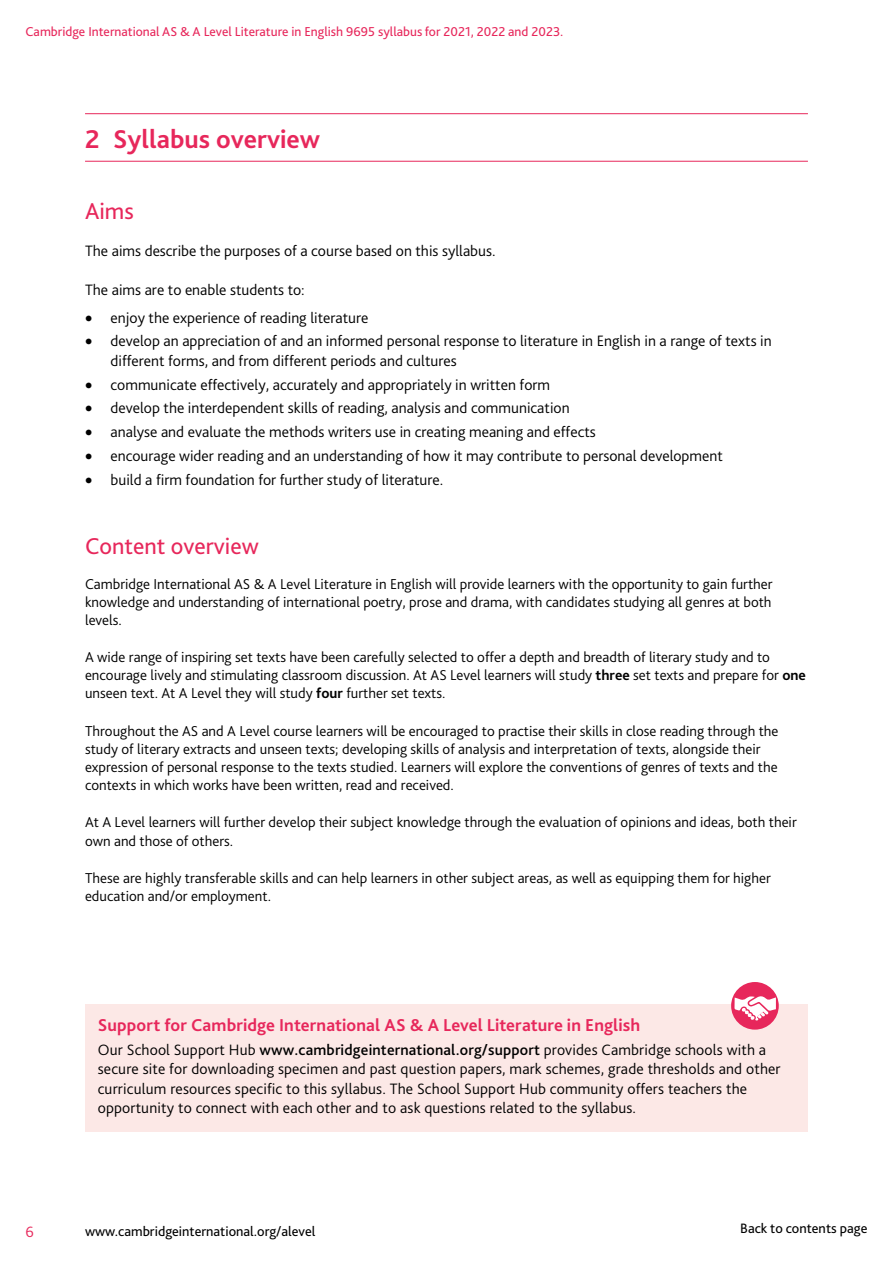
<style>
.page{position:relative;width:893px;height:1263px;background:#fff}
.page>*{position:absolute;margin:0;border:0;box-sizing:border-box;transform-origin:0 0}
.H1_Section_header{font:700 27px "Bliss Pro";color:#e7275b}
.H2a_Main_Heading{font:24px "Bliss Pro";color:#e7275b}
.H2_after_heading_H1{font:24px "Bliss Pro";color:#e7275b}
.Icon_box_heading{font:700 18px "Bliss Pro";letter-spacing:.005em;color:#e7275b}
.Body_text{font:300 15.75px/19.5px "Bliss Pro";color:#000}
.First_para_before_bu{font:300 15.75px "Bliss Pro";color:#000}
.t1{font:300 15.75px "Bliss Pro";color:#e7275b}
.Body_text-2{font:300 15px/18px "Bliss Pro";color:#000}
.t2{font:14.25px "Bliss Pro";color:#000}
.t3{font:13.5px "Bliss Pro";color:#e7275b}
.s1{font-weight:700}
.s2{font-weight:500}
</style>
<div class="page">
<hr style="left:85px;top:113px;width:723px;height:1px;background:#e7275b">
<hr style="left:85px;top:161px;width:723px;height:1px;background:#e7275b">
<div style="left:85px;top:1004px;width:723px;height:128px;background:#fce8e6"></div>
<div style="left:731px;top:982px;width:48px;height:48px;background:#e7275b;border-radius:50%"></div>
<svg style="left:734px;top:996px;width:42px;height:27px"></svg>
<p class="t3" style="left:26px;top:23px;width:539px">Cambridge International AS &amp; A Level Literature in English 9695 syllabus for 2021, 2022 and 2023.</p>
<p class="H1_Section_header" style="left:85px;top:122px;width:237px">2 Syllabus overview</p>
<p class="H2_after_heading_H1" style="left:85px;top:196px;width:50px">Aims</p>
<p class="Body_text" style="left:85px;top:241px;width:412px">The aims describe the purposes of a course based on this syllabus.</p>
<p class="First_para_before_bu" style="left:85px;top:280px;width:221px">The aims are to enable students to:</p>
<p class="Body_text" style="left:85px;top:308px;width:285px">• enjoy the experience of reading literature</p>
<p class="Body_text" style="left:111px;top:331px;width:663px;text-indent:-26px">• develop an appreciation of and an informed personal response to literature in English in a range of texts in different forms, and from different periods and cultures</p>
<p class="Body_text" style="left:85px;top:375px;width:467px">• communicate effectively, accurately and appropriately in written form</p>
<p class="Body_text" style="left:85px;top:398px;width:486px">• develop the interdependent skills of reading, analysis and communication</p>
<p class="Body_text" style="left:85px;top:422px;width:512px">• analyse and evaluate the methods writers use in creating meaning and effects</p>
<p class="Body_text" style="left:85px;top:446px;width:639px">• encourage wider reading and an understanding of how it may contribute to personal development</p>
<p class="Body_text" style="left:85px;top:470px;width:360px">• build a firm foundation for further study of literature.</p>
<p class="H2a_Main_Heading" style="left:85px;top:531px;width:175px">Content overview</p>
<p class="Body_text-2" style="left:85px;top:575px;width:689px;text-align:justify">Cambridge International AS &amp; A Level Literature in English will provide learners with the opportunity to gain further knowledge and understanding of international poetry, prose and drama, with candidates studying all genres at both levels.</p>
<p class="Body_text-2" style="left:85px;top:648px;width:722px">A wide range of inspiring set texts have been carefully selected to offer a depth and breadth of literary study and to encourage lively and stimulating classroom discussion. At AS Level learners will study <span class="s1">three</span> set texts and prepare for <span class="s1">one </span>unseen text. At A Level they will study <span class="s1">four</span> further set texts.</p>
<p class="Body_text-2" style="left:85px;top:722px;width:695px">Throughout the AS and A Level course learners will be encouraged to practise their skills in close reading through the study of literary extracts and unseen texts; developing skills of analysis and interpretation of texts, alongside their expression of personal response to the texts studied. Learners will explore the conventions of genres of texts and the contexts in which works have been written, read and received.</p>
<p class="Body_text-2" style="left:85px;top:813px;width:713px">At A Level learners will further develop their subject knowledge through the evaluation of opinions and ideas, both their own and those of others.</p>
<p class="Body_text-2" style="left:85px;top:869px;width:687px">These are highly transferable skills and can help learners in other subject areas, as well as equipping them for higher education and/or employment.</p>
<p class="Icon_box_heading" style="left:98px;top:1013px;width:544px">Support for Cambridge International AS &amp; A Level Literature in English</p>
<p class="Body_text" style="left:98px;top:1039px;width:684px">Our School Support Hub <span class="s2">www.cambridgeinternational.org/support</span> provides Cambridge schools with a secure site for downloading specimen and past question papers, mark schemes, grade thresholds and other curriculum resources specific to this syllabus. The School Support Hub community offers teachers the opportunity to connect with each other and to ask questions related to the syllabus.</p>
<p class="t1" style="left:26px;top:1222px;width:10px">6</p>
<p class="t2" style="left:85px;top:1222px;width:232px">www.cambridgeinternational.org/alevel</p>
<p class="t2" style="left:740px;top:1219px;width:129px">Back to contents page</p>
</div>
